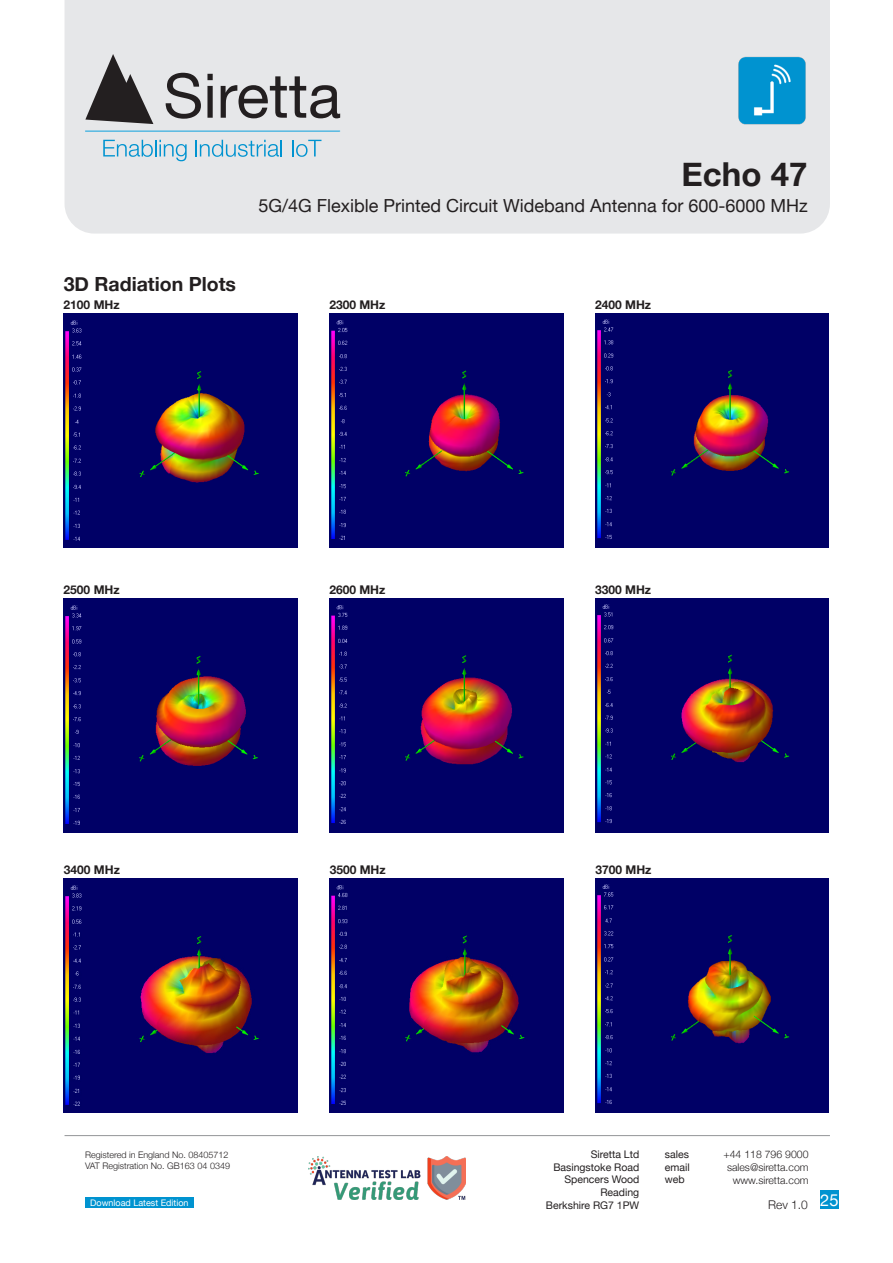
<style>
.page{position:relative;width:893px;height:1263px;background:#fff}
.page>*{position:absolute;margin:0;border:0;box-sizing:border-box;transform-origin:0 0}
.t1{font:700 33px "Helvetica Neue";color:#231f20}
.t2{font:700 19.5px "Helvetica Neue";color:#231f20}
.t3{font:18px "Helvetica Neue";color:#231f20}
.t4{font:16.5px "Helvetica Neue";color:#fff}
.t5{font:700 12px "Helvetica Neue";color:#231f20}
.t6{font:300 12px "Helvetica Neue";color:#231f20}
.t7{font:10.5px/12.6px "Helvetica Neue";color:#231f20;text-align:right}
.t8{font:300 10.5px/12.6px "Helvetica Neue";color:#231f20;text-align:right}
.t9{font:300 9px/10.8px "Helvetica Neue";color:#231f20}
.t10{font:9px "Helvetica Neue";color:#fff}
</style>
<div class="page">
<div style="left:65px;top:0;width:765px;height:234px;background:#e6e7e9"></div>
<svg style="left:85px;top:54px;width:68px;height:70px;background:#848384"></svg>
<hr style="left:85px;top:131px;width:255px;height:1px;background:#24aae1">
<svg style="left:166px;top:73px;width:35px;height:46px;background:#989798"></svg>
<svg style="left:207px;top:74px;width:6px;height:44px"></svg>
<svg style="left:221px;top:76px;width:119px;height:42px;background:#a09fa1"></svg>
<svg style="left:103px;top:140px;width:84px;height:21px;background:#b2d4e3"></svg>
<svg style="left:195px;top:140px;width:87px;height:17px"></svg>
<svg style="left:292px;top:140px;width:29px;height:17px"></svg>
<img style="left:736px;top:55px;width:72px;height:71px">
<hr style="left:65px;top:1135px;width:765px;height:1px;background:#939598">
<img style="left:309px;top:1157px;width:156px;height:42px">
<div style="left:85px;top:1197px;width:109px;height:11px;background:#0093d0"></div>
<div style="left:820px;top:1190px;width:19px;height:19px;background:#0093d0"></div>
<img style="left:330px;top:314px;width:233px;height:234px">
<img style="left:330px;top:598px;width:233px;height:234px">
<img style="left:330px;top:878px;width:233px;height:234px">
<img style="left:595px;top:314px;width:234px;height:233px">
<img style="left:595px;top:598px;width:234px;height:234px">
<img style="left:596px;top:878px;width:233px;height:234px">
<img style="left:64px;top:314px;width:233px;height:233px">
<img style="left:64px;top:598px;width:233px;height:234px">
<img style="left:64px;top:878px;width:234px;height:234px">
<h1 class="t1" style="left:682px;top:153px;width:127px">Echo 47</h1>
<h3 class="t3" style="left:258px;top:195px;width:551px">5G/4G Flexible Printed Circuit Wideband Antenna for 600-6000 MHz</h3>
<p class="t2" style="left:64px;top:272px;width:174px">3D Radiation Plots</p>
<p class="t5" style="left:64px;top:298px;width:58px">2100 MHz</p>
<p class="t5" style="left:329px;top:298px;width:58px">2300 MHz</p>
<p class="t5" style="left:595px;top:298px;width:58px">2400 MHz</p>
<p class="t5" style="left:64px;top:582px;width:58px">2500 MHz</p>
<p class="t5" style="left:329px;top:582px;width:58px">2600 MHz</p>
<p class="t5" style="left:595px;top:582px;width:58px">3300 MHz</p>
<p class="t5" style="left:64px;top:862px;width:58px">3400 MHz</p>
<p class="t5" style="left:330px;top:862px;width:58px">3500 MHz</p>
<p class="t5" style="left:595px;top:862px;width:58px">3700 MHz</p>
<p class="t9" style="left:85px;top:1149px;width:146px">Registered in England No. 08405712<br>VAT Registration No. GB163 04 0349</p>
<p class="t7" style="left:546px;top:1148px;width:95px">Siretta Ltd<br>Basingstoke Road<br>Spencers Wood<br>Reading<br>Berkshire RG7 1PW</p>
<p class="t7" style="left:665px;top:1148px;width:26px;text-align:justify">sales email web</p>
<p class="t8" style="left:723px;top:1148px;width:87px">+44 118 796 9000 sales@siretta.com www.siretta.com</p>
<p class="t10" style="left:90px;top:1197px;width:100px">Download Latest Edition</p>
<h3 class="t4" style="left:820px;top:1190px;width:20px">25</h3>
<p class="t6" style="left:768px;top:1197px;width:41px">Rev 1.0</p>
</div>
